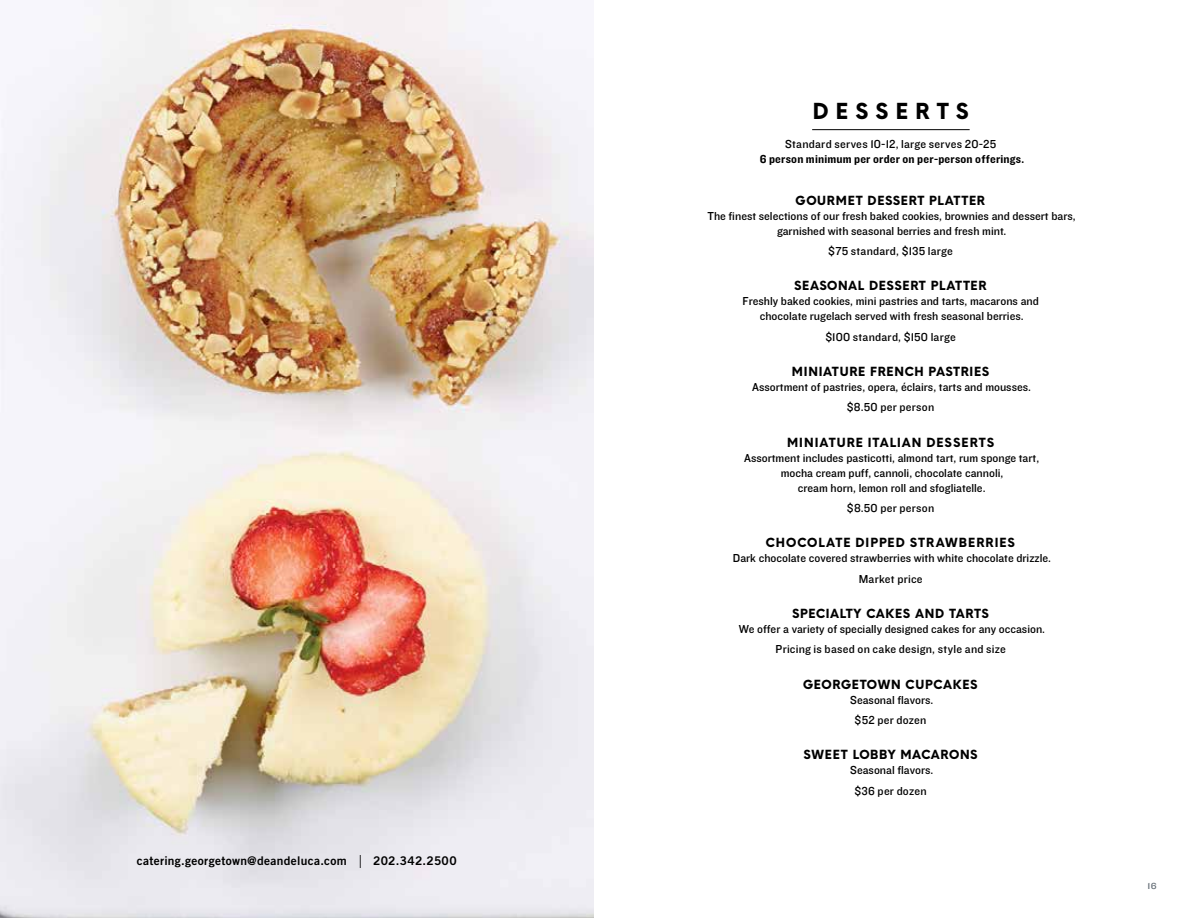
<style>
.page{position:relative;width:1188px;height:918px;background:#fff}
.page>*{position:absolute;margin:0;border:0;box-sizing:border-box;transform-origin:0 0}
.t1{font:800 21px "DDTITLE";letter-spacing:.28em;color:#000}
.t2{font:12px/20.4px "Knockout HTF31 Junior Middlewt";color:#000;text-align:center}
.t3{font:12px "Knockout HTF31 Junior Middlewt";letter-spacing:.02em;color:#000}
.t4{font:800 12px "DDTITLE";letter-spacing:-.01em;color:#000}
.t5{font:800 12px "DDTITLE";letter-spacing:.01em;color:#000}
.t6{font:12px "Trade Gothic LT Std Bd 2";letter-spacing:.03em;color:#000}
.t7{font:12px "Knockout HTF51 Middleweight";letter-spacing:.015em;color:#000}
.t8{font:800 12px "DDTITLE";letter-spacing:.03em;color:#000}
.t9{font:9.15px "Knockout HTF31 Junior Middlewt";color:#656e76;scale:1.15 1}
.s1{font-family:"Trade Gothic LT Std";font-weight:300;font-size:18px}
</style>
<div class="page">
<hr style="left:812px;top:129px;width:158px;height:1px;background:#000">
<img style="left:0;top:0;width:594px;height:918px">
<p class="t6" style="left:137px;top:853px;width:321px">catering.georgetown@deandeluca.com <span class="s1">I</span> 202.342.2500</p>
<h1 class="t1" style="left:812px;top:97px;width:159px">DESSERTS</h1>
<p class="t3" style="left:785px;top:137px;width:213px">Standard serves 10-12, large serves 20-25</p>
<p class="t7" style="left:760px;top:152px;width:266px">6 person minimum per order on per-person offerings.</p>
<p class="t5" style="left:795px;top:192px;width:192px">GOURMET DESSERT PLATTER</p>
<p class="t2" style="left:708px;top:209px;width:370px;line-height:15px">The finest selections of our fresh baked cookies, brownies and dessert bars, garnished with seasonal berries and fresh mint.</p>
<p class="t3" style="left:828px;top:245px;width:126px">$75 standard, $135 large</p>
<p class="t4" style="left:794px;top:278px;width:195px">SEASONAL DESSERT PLATTER</p>
<p class="t2" style="left:743px;top:294px;width:298px;line-height:15px">Freshly baked cookies, mini pastries and tarts, macarons and chocolate rugelach served with fresh seasonal berries.</p>
<p class="t3" style="left:825px;top:330px;width:132px">$100 standard, $150 large</p>
<p class="t5" style="left:792px;top:363px;width:200px">MINIATURE FRENCH PASTRIES</p>
<p class="t2" style="left:752px;top:377px;width:280px">Assortment of pastries, opera, éclairs, tarts and mousses. $8.50 per person</p>
<p class="t5" style="left:787px;top:434px;width:209px">MINIATURE ITALIAN DESSERTS</p>
<p class="t2" style="left:744px;top:450px;width:297px;line-height:15px">Assortment includes pasticotti, almond tart, rum sponge tart, mocha cream puff, cannoli, chocolate cannoli,<br>cream horn, lemon roll and sfogliatelle.</p>
<p class="t3" style="left:847px;top:502px;width:89px">$8.50 per person</p>
<p class="t8" style="left:765px;top:535px;width:251px">CHOCOLATE DIPPED STRAWBERRIES</p>
<p class="t2" style="left:733px;top:548px;width:320px">Dark chocolate covered strawberries with white chocolate drizzle.<br>Market price</p>
<p class="t4" style="left:792px;top:605px;width:199px">SPECIALTY CAKES AND TARTS</p>
<p class="t2" style="left:739px;top:619px;width:308px">We offer a variety of specially designed cakes for any occasion.<br>Pricing is based on cake design, style and size</p>
<p class="t4" style="left:803px;top:676px;width:177px">GEORGETOWN CUPCAKES</p>
<p class="t2" style="left:850px;top:690px;width:85px">Seasonal flavors. $52 per dozen</p>
<p class="t4" style="left:803px;top:747px;width:176px">SWEET LOBBY MACARONS</p>
<p class="t2" style="left:850px;top:760px;width:85px">Seasonal flavors. $36 per dozen</p>
<p class="t9" style="left:1148px;top:882px;width:9px">16</p>
</div>
